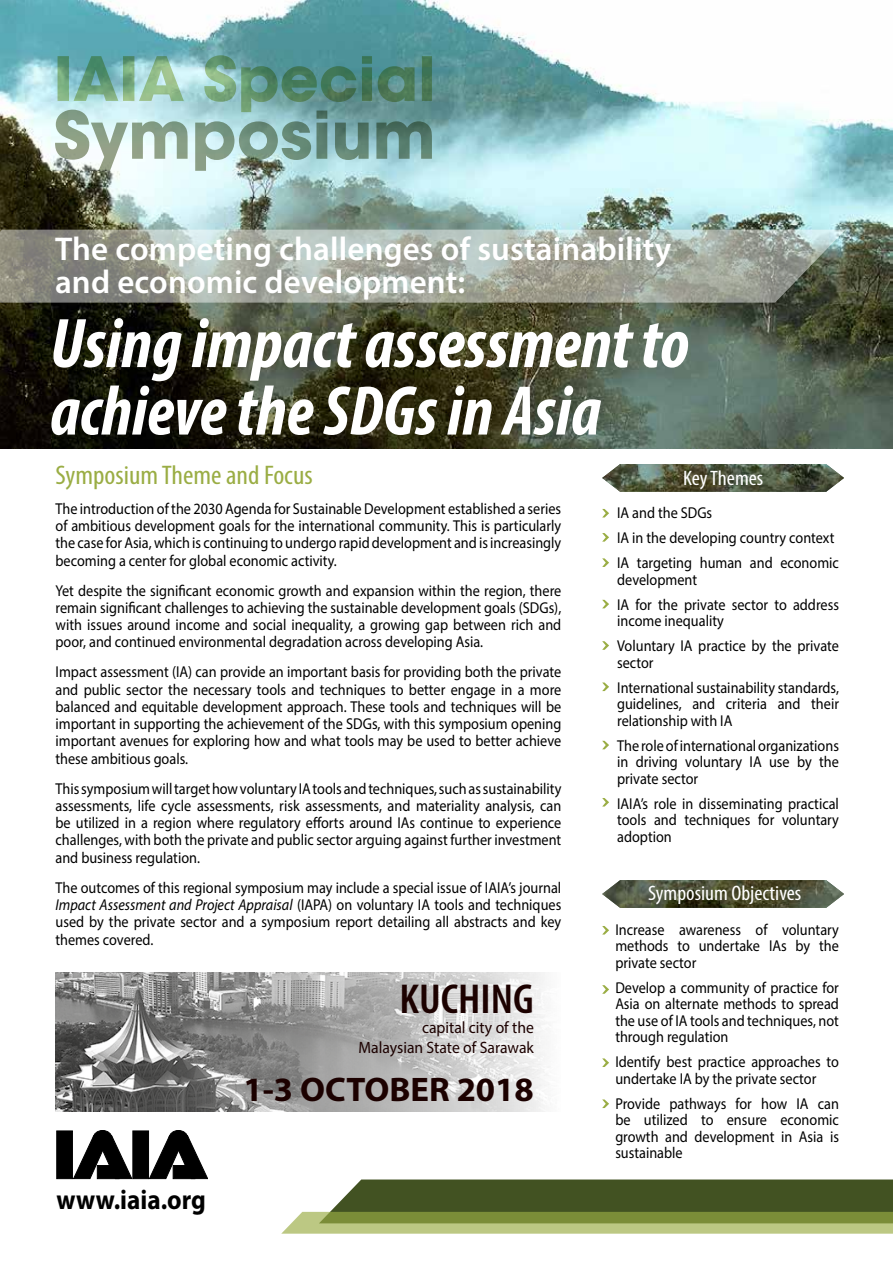
<style>
.page{position:relative;width:893px;height:1263px;background:#fff}
.page>*{position:absolute;margin:0;border:0;box-sizing:border-box;transform-origin:0 0}
.t1{font:italic 700 condensed 70.8px/67.5px "Myriad Pro";color:#fff}
.t2{font:600 condensed 42px "Myriad Pro";color:#1c0100;scale:1.08 1}
.t3{font:700 34.2px "Myriad Pro";color:#1c0100}
.t4{font:600 33px/33px "Myriad Pro";letter-spacing:.005em;color:#fff}
.t5{font:700 27.6px "Myriad Pro";color:#000;scale:.91 1}
.t6{font:condensed 27px "Myriad Pro";color:#9aad44;scale:1.06 1}
.t7{font:condensed 21px "Myriad Pro";color:#fff;scale:1.06 1}
.t8{font:16.5px/19.8px "Myriad Pro";color:#1c0100;text-align:right;scale:.95 1}
.t9{font:15.75px/17.2px "Myriad Pro";color:#000;text-align:justify;scale:.9 1}
.s1{font-style:italic}
</style>
<div class="page">
<img style="left:56px;top:973px;width:493px;height:138px">
<img style="left:0;top:0;width:893px;height:449px">
<svg style="left:55px;top:55px;width:377px;height:116px;background:#88b1a8"></svg>
<svg style="left:0;top:230px;width:846px;height:73px;background:#9ea399"></svg>
<img style="left:602px;top:464px;width:242px;height:28px">
<img style="left:602px;top:880px;width:242px;height:28px">
<svg style="left:602px;top:533px;width:7px;height:9px"></svg>
<svg style="left:602px;top:926px;width:7px;height:8px"></svg>
<svg style="left:602px;top:558px;width:7px;height:9px"></svg>
<svg style="left:602px;top:600px;width:7px;height:8px"></svg>
<svg style="left:602px;top:985px;width:7px;height:9px"></svg>
<svg style="left:602px;top:641px;width:7px;height:9px"></svg>
<svg style="left:602px;top:1099px;width:7px;height:9px"></svg>
<svg style="left:602px;top:682px;width:7px;height:9px"></svg>
<svg style="left:602px;top:1058px;width:7px;height:9px"></svg>
<svg style="left:602px;top:741px;width:7px;height:8px"></svg>
<svg style="left:602px;top:798px;width:7px;height:8px"></svg>
<svg style="left:73px;top:1135px;width:59px;height:44px"></svg>
<div style="left:97px;top:1165px;width:22px;height:14px;background:#000;border:1px solid #000"></div>
<div style="left:93px;top:1130px;width:19px;height:16px;background:#000;border-radius:50%"></div>
<div style="left:93px;top:1130px;width:19px;height:16px;border:1px solid #000;border-radius:50%"></div>
<div style="left:57px;top:1131px;width:16px;height:48px;background:#000"></div>
<svg style="left:149px;top:1135px;width:59px;height:44px"></svg>
<div style="left:173px;top:1165px;width:22px;height:14px;background:#000;border:1px solid #000"></div>
<div style="left:169px;top:1130px;width:19px;height:16px;background:#000;border-radius:50%"></div>
<div style="left:169px;top:1130px;width:19px;height:16px;border:1px solid #000;border-radius:50%"></div>
<div style="left:133px;top:1131px;width:16px;height:48px;background:#000"></div>
<svg style="left:281px;top:1179px;width:612px;height:55px;background:#75834c"></svg>
<svg style="left:602px;top:509px;width:7px;height:8px"></svg>
<h3 class="t4" style="left:55px;top:232px;width:618px">The competing challenges of sustainability and economic development:</h3>
<h1 class="t1" style="left:50px;top:308px;width:640px">Using impact assessment to achieve the SDGs in Asia</h1>
<h3 class="t6" style="left:56px;top:459px;width:244px">Symposium Theme and Focus</h3>
<p class="t9" style="left:56px;top:500px;width:563px">The introduction of the 2030 Agenda for Sustainable Development established a series of ambitious development goals for the international community. This is particularly the case for Asia, which is continuing to undergo rapid development and is increasingly becoming a center for global economic activity.</p>
<p class="t9" style="left:56px;top:581px;width:563px">Yet despite the significant economic growth and expansion within the region, there remain significant challenges to achieving the sustainable development goals (SDGs), with issues around income and social inequality, a growing gap between rich and poor, and continued environmental degradation across developing Asia.</p>
<p class="t9" style="left:56px;top:663px;width:564px">Impact assessment (IA) can provide an important basis for providing both the private and public sector the necessary tools and techniques to better engage in a more balanced and equitable development approach. These tools and techniques will be important in supporting the achievement of the SDGs, with this symposium opening important avenues for exploring how and what tools may be used to better achieve these ambitious goals.</p>
<p class="t9" style="left:56px;top:779px;width:564px">This symposium will target how voluntary IA tools and techniques, such as sustainability assessments, life cycle assessments, risk assessments, and materiality analysis, can be utilized in a region where regulatory efforts around IAs continue to experience challenges, with both the private and public sector arguing against further investment and business regulation.</p>
<p class="t9" style="left:56px;top:878px;width:563px">The outcomes of this regional symposium may include a special issue of IAIA’s journal <span class="s1">Impact Assessment and Project Appraisal</span> (IAPA) on voluntary IA tools and techniques used by the private sector and a symposium report detailing all abstracts and key themes covered.</p>
<h2 class="t2" style="left:399px;top:976px;width:126px">KUCHING</h2>
<p class="t8" style="left:358px;top:1017px;width:186px">capital city of the<br>Malaysian State of Sarawak</p>
<h3 class="t5" style="left:57px;top:1182px;width:166px">www.iaia.org</h3>
<h3 class="t3" style="left:243px;top:1067px;width:292px">1-3 OCTOBER 2018</h3>
<h3 class="t7" style="left:683px;top:465px;width:77px">Key Themes</h3>
<p class="t9" style="left:617px;top:500px;width:248px;line-height:25px;text-align:left">IA and the SDGs<br>IA in the developing country context<br>IA targeting human and economic</p>
<p class="t9" style="left:617px;top:566px;width:248px;line-height:25px">development<br>IA for the private sector to address</p>
<p class="t9" style="left:617px;top:608px;width:248px;line-height:25px">income inequality<br>Voluntary IA practice by the private</p>
<p class="t9" style="left:617px;top:649px;width:248px;line-height:25px">sector<br>International sustainability standards,</p>
<p class="t9" style="left:617px;top:695px;width:248px;line-height:16.5px">guidelines, and criteria and their relationship with IA</p>
<p class="t9" style="left:617px;top:737px;width:248px;line-height:16.5px">The role of international organizations in driving voluntary IA use by the private sector</p>
<p class="t9" style="left:617px;top:795px;width:248px;line-height:16.5px">IAIA’s role in disseminating practical tools and techniques for voluntary adoption</p>
<h3 class="t7" style="left:648px;top:880px;width:146px">Symposium Objectives</h3>
<p class="t9" style="left:615px;top:921px;width:250px;line-height:16.5px">Increase awareness of voluntary methods to undertake IAs by the private sector</p>
<p class="t9" style="left:615px;top:979px;width:250px;line-height:16.5px">Develop a community of practice for Asia on alternate methods to spread the use of IA tools and techniques, not through regulation</p>
<p class="t9" style="left:615px;top:1053px;width:250px;line-height:16.5px">Identify best practice approaches to undertake IA by the private sector</p>
<p class="t9" style="left:615px;top:1095px;width:250px;line-height:16.5px">Provide pathways for how IA can be utilized to ensure economic growth and development in Asia is sustainable</p>
</div>
